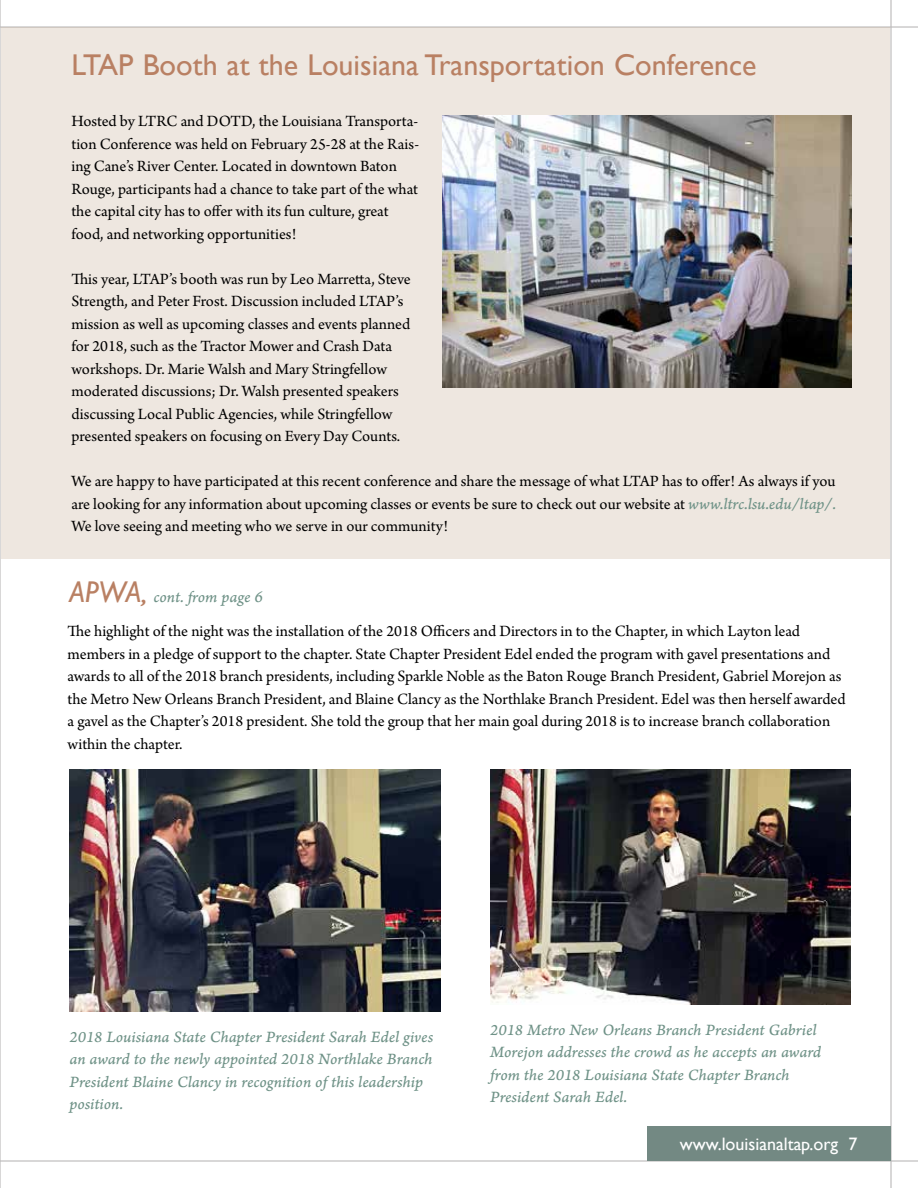
<style>
.page{position:relative;width:918px;height:1188px;background:#fff}
.page>*{position:absolute;margin:0;border:0;box-sizing:border-box;transform-origin:0 0}
.t1{font:30px "Gill Sans";color:#b98063}
.t2{font:18px "Gill Sans";color:#fff}
.t3{font:16.5px/22.5px "Arno Pro";color:#000}
.t4{font:16.5px/22.5px "Arno Pro Italic Caption";letter-spacing:-.005em;color:#6f9287}
.s1{font-family:"Arno Pro Italic Caption";color:#6f9287}
.s2{font-family:"Gill Sans";font-style:italic;font-size:30px;color:#b98063}
</style>
<div class="page">
<hr style="left:890px;top:0;width:2px;height:1188px;background:#bbb9b9">
<hr style="left:0;top:26px;width:918px;height:2px;background:#bbb9b9">
<hr style="left:0;top:0;width:1px;height:1188px;background:#bbb9b9">
<hr style="left:0;top:1160px;width:918px;height:2px;background:#bbb9b9">
<div style="left:647px;top:1126px;width:243px;height:34px;background:#738983"></div>
<div style="left:1px;top:28px;width:889px;height:531px;background:#eee7e0"></div>
<img style="left:490px;top:769px;width:361px;height:236px">
<img style="left:70px;top:769px;width:370px;height:242px">
<img style="left:442px;top:115px;width:409px;height:273px">
<h1 class="t1" style="left:71px;top:47px;width:687px">LTAP Booth at the Louisiana Transportation Conference</h1>
<p class="t3" style="left:71px;top:111px;width:349px">Hosted by LTRC and DOTD, the Louisiana Transporta&shy;tion Conference was held on February 25-28 at the Rais&shy;ing Cane’s River Center. Located in downtown Baton Rouge, participants had a chance to take part of the what the capital city has to offer with its fun culture, great food, and networking opportunities!</p>
<p class="t3" style="left:71px;top:268px;width:341px">This year, LTAP’s booth was run by Leo Marretta, Steve Strength, and Peter Frost. Discussion included LTAP’s mission as well as upcoming classes and events planned for 2018, such as the Tractor Mower and Crash Data workshops. Dr. Marie Walsh and Mary Stringfellow moderated discussions; Dr. Walsh presented speakers discussing Local Public Agencies, while Stringfellow presented speakers on focusing on Every Day Counts.</p>
<p class="t3" style="left:71px;top:471px;width:766px;text-align:justify">We are happy to have participated at this recent conference and share the message of what LTAP has to offer! As always if you are looking for any information about upcoming classes or events be sure to check out our website at <span class="s1">www.ltrc.lsu.edu/ltap/.<br></span>We love seeing and meeting who we serve in our community!</p>
<p class="t4" style="left:70px;top:586px;width:195px"><span class="s2">APWA,</span> cont. from page 6</p>
<p class="t3" style="left:68px;top:621px;width:780px">The highlight of the night was the installation of the 2018 Officers and Directors in to the Chapter, in which Layton lead members in a pledge of support to the chapter. State Chapter President Edel ended the program with gavel presentations and awards to all of the 2018 branch presidents, including Sparkle Noble as the Baton Rouge Branch President, Gabriel Morejon as the Metro New Orleans Branch President, and Blaine Clancy as the Northlake Branch President. Edel was then herself awarded a gavel as the Chapter’s 2018 president. She told the group that her main goal during 2018 is to increase branch collaboration within the chapter.</p>
<p class="t4" style="left:70px;top:1026px;width:365px">2018 Louisiana State Chapter President Sarah Edel gives an award to the newly appointed 2018 Northlake Branch President Blaine Clancy in recognition of this leadership position.</p>
<p class="t4" style="left:490px;top:1019px;width:333px">2018 Metro New Orleans Branch President Gabriel Morejon addresses the crowd as he accepts an award from the 2018 Louisiana State Chapter Branch President Sarah Edel.</p>
<p class="t2" style="left:680px;top:1133px;width:179px">www.louisianaltap.org 7</p>
</div>
